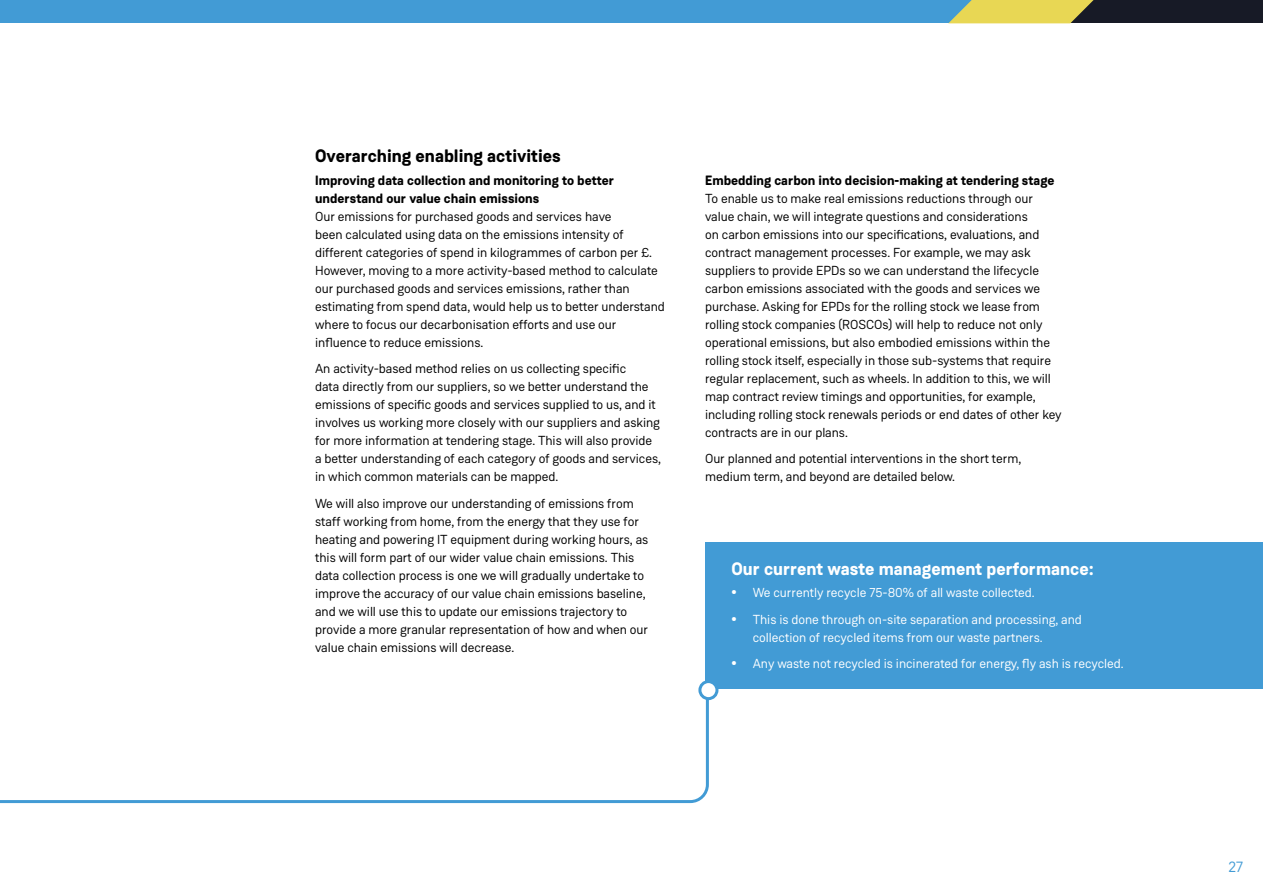
<style>
.page{position:relative;width:1263px;height:893px;background:#fff}
.page>*{position:absolute;margin:0;border:0;box-sizing:border-box;transform-origin:0 0}
.t1{font:700 18px "Weissenhof Grotesk";color:#fff}
.t2{font:700 18px "Weissenhof Grotesk";color:#000}
.t3{font:15px "Weissenhof Grotesk";color:#429bd5}
.t4{font:700 13.5px/18px "Weissenhof Grotesk";color:#000}
.t5{font:13.05px/18px "Weissenhof Grotesk";letter-spacing:-.005em;color:#000}
.t6{font:13.05px/18px "Weissenhof Grotesk";letter-spacing:-.005em;color:#fff}
.s1{font-weight:700;font-size:18px}
</style>
<div class="page">
<div style="left:0;top:0;width:1023px;height:23px;background:#429bd5"></div>
<div style="left:1014px;top:0;width:249px;height:23px;background:#171a26"></div>
<svg style="left:949px;top:0;width:145px;height:23px"></svg>
<div style="left:705px;top:542px;width:558px;height:147px;background:#429bd5"></div>
<svg style="left:0;top:695px;width:710px;height:109px"></svg>
<div style="left:700px;top:682px;width:17px;height:17px;background:#fff;border-radius:50%"></div>
<div style="left:698px;top:680px;width:20px;height:20px;border:3px solid #429bd5;border-radius:50%"></div>
<h1 class="t2" style="left:315px;top:145px;width:247px">Overarching enabling activities</h1>
<p class="t4" style="left:315px;top:171px;width:301px">Improving data collection and monitoring to better understand our value chain emissions</p>
<p class="t5" style="left:315px;top:207px;width:351px">Our emissions for purchased goods and services have<br>been calculated using data on the emissions intensity of different categories of spend in kilogrammes of carbon per £.<br>However, moving to a more activity-based method to calculate our purchased goods and services emissions, rather than estimating from spend data, would help us to better understand where to focus our decarbonisation efforts and use our influence to reduce emissions.</p>
<p class="t5" style="left:315px;top:360px;width:347px">An activity-based method relies on us collecting specific<br>data directly from our suppliers, so we better understand the emissions of specific goods and services supplied to us, and it involves us working more closely with our suppliers and asking for more information at tendering stage. This will also provide a better understanding of each category of goods and services, in which common materials can be mapped.</p>
<p class="t5" style="left:315px;top:494px;width:335px">We will also improve our understanding of emissions from staff working from home, from the energy that they use for heating and powering IT equipment during working hours, as this will form part of our wider value chain emissions. This data collection process is one we will gradually undertake to improve the accuracy of our value chain emissions baseline, and we will use this to update our emissions trajectory to provide a more granular representation of how and when our value chain emissions will decrease.</p>
<p class="t4" style="left:705px;top:171px;width:351px">Embedding carbon into decision-making at tendering stage</p>
<p class="t5" style="left:705px;top:189px;width:358px">To enable us to make real emissions reductions through our value chain, we will integrate questions and considerations<br>on carbon emissions into our specifications, evaluations, and contract management processes. For example, we may ask suppliers to provide EPDs so we can understand the lifecycle carbon emissions associated with the goods and services we purchase. Asking for EPDs for the rolling stock we lease from rolling stock companies (ROSCOs) will help to reduce not only operational emissions, but also embodied emissions within the rolling stock itself, especially in those sub-systems that require regular replacement, such as wheels. In addition to this, we will map contract review timings and opportunities, for example, including rolling stock renewals periods or end dates of other key contracts are in our plans.</p>
<p class="t5" style="left:705px;top:450px;width:318px">Our planned and potential interventions in the short term, medium term, and beyond are detailed below.</p>
<h1 class="t1" style="left:731px;top:557px;width:364px">Our current waste management performance:</h1>
<p class="t6" style="left:731px;top:584px;width:305px"><span class="s1">•</span> We currently recycle 75-80% of all waste collected.</p>
<p class="t6" style="left:753px;top:610px;width:331px;text-indent:-21px"><span class="s1">•</span> This is done through on-site separation and processing, and collection of recycled items from our waste partners.</p>
<p class="t6" style="left:731px;top:655px;width:394px"><span class="s1">•</span> Any waste not recycled is incinerated for energy, fly ash is recycled.</p>
<p class="t3" style="left:1228px;top:857px;width:16px">27</p>
</div>
